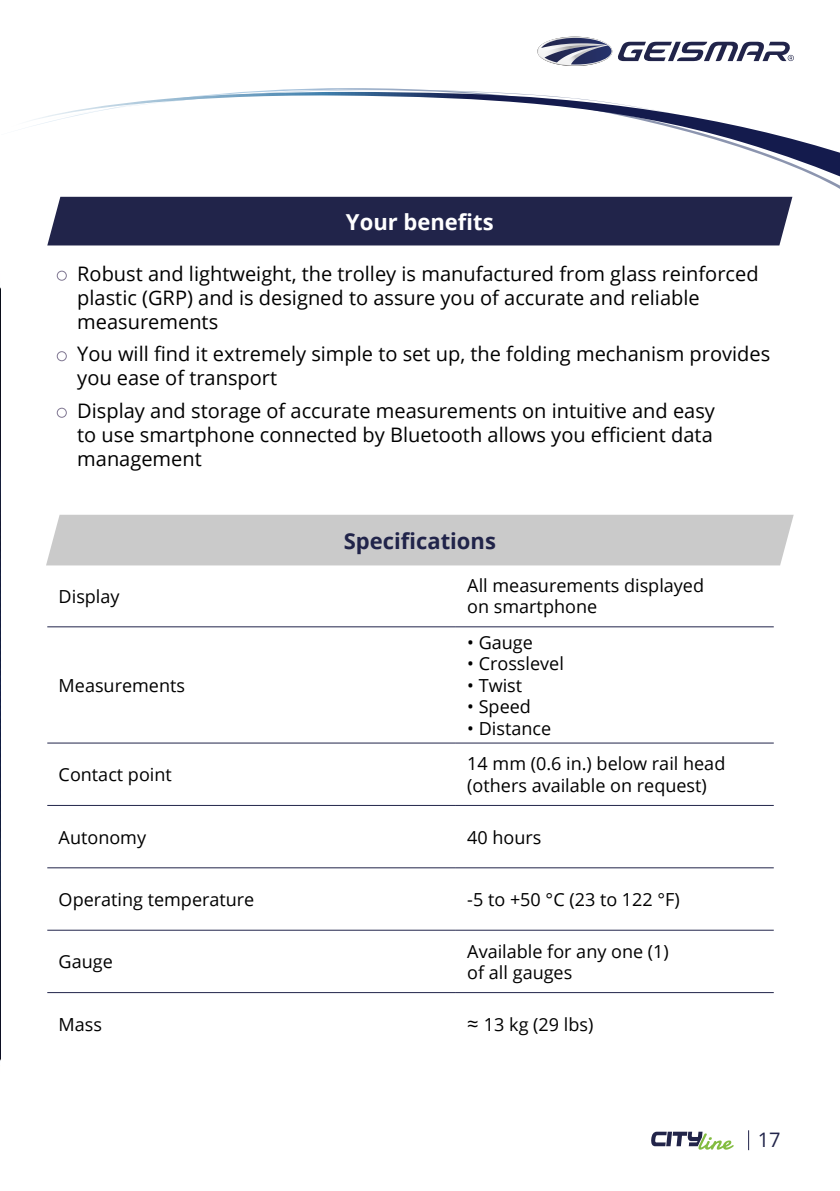
<style>
.page{position:relative;width:840px;height:1191px;background:#fff}
.page>*{position:absolute;margin:0;border:0;box-sizing:border-box;transform-origin:0 0}
.t1{font:700 22px "Open Sans";color:#21244a}
.t2{font:700 22px "Open Sans";color:#fff}
.t3{font:20px/24px "Open Sans";color:#000}
.t4{font:20px "Open Sans";color:#21244a}
.t5{font:18px/21.6px "Open Sans";color:#000}
.s1{font-size:20px}
</style>
<div class="page">
<svg style="left:244px;top:88px;width:595px;height:101px"></svg>
<svg style="left:30px;top:92px;width:809px;height:89px"></svg>
<svg style="left:537px;top:37px;width:256px;height:29px"></svg>
<img style="left:0;top:287px;width:1px;height:774px">
<img style="left:0;top:378px;width:1px;height:620px">
<div style="left:47px;top:197px;width:745px;height:48px;background:#21244a"></div>
<div style="left:57px;top:271px;width:10px;height:10px;border:1px solid #807792;border-radius:50%"></div>
<div style="left:57px;top:351px;width:10px;height:10px;border:1px solid #807792;border-radius:50%"></div>
<div style="left:57px;top:408px;width:10px;height:10px;border:1px solid #807792;border-radius:50%"></div>
<div style="left:46px;top:514px;width:748px;height:52px;background:#cacaca"></div>
<hr style="left:47px;top:626px;width:408px;height:1px;background:#21244a">
<hr style="left:455px;top:626px;width:318px;height:1px;background:#21244a">
<hr style="left:47px;top:742px;width:408px;height:1px;background:#21244a">
<hr style="left:455px;top:742px;width:318px;height:1px;background:#21244a">
<hr style="left:47px;top:805px;width:408px;height:1px;background:#21244a">
<hr style="left:455px;top:805px;width:318px;height:1px;background:#21244a">
<hr style="left:47px;top:867px;width:408px;height:1px;background:#21244a">
<hr style="left:455px;top:867px;width:318px;height:1px;background:#21244a">
<hr style="left:47px;top:929px;width:408px;height:1px;background:#21244a">
<hr style="left:455px;top:929px;width:318px;height:1px;background:#21244a">
<hr style="left:47px;top:992px;width:408px;height:1px;background:#21244a">
<hr style="left:455px;top:992px;width:318px;height:1px;background:#21244a">
<svg style="left:651px;top:1131px;width:82px;height:18px"></svg>
<p class="t2" style="left:346px;top:206px;width:149px">Your benefits</p>
<p class="t3" style="left:77px;top:261px;width:682px">Robust and lightweight, the trolley is manufactured from glass reinforced plastic (GRP) and is designed to assure you of accurate and reliable measurements</p>
<p class="t3" style="left:77px;top:341px;width:694px">You will find it extremely simple to set up, the folding mechanism provides you ease of transport</p>
<p class="t3" style="left:77px;top:398px;width:639px;text-align:justify">Display and storage of accurate measurements on intuitive and easy to use smartphone connected by Bluetooth allows you efficient data management</p>
<p class="t1" style="left:343px;top:525px;width:154px">Specifications</p>
<p class="t5" style="left:59px;top:585px;width:62px">Display</p>
<p class="t5" style="left:467px;top:574px;width:238px">All measurements displayed on smartphone</p>
<p class="t5" style="left:59px;top:674px;width:128px">Measurements</p>
<p class="t5" style="left:467px;top:631px;width:67px">• Gauge</p>
<p class="t5" style="left:467px;top:652px;width:98px">• Crosslevel</p>
<p class="t5" style="left:467px;top:674px;width:56px">• Twist</p>
<p class="t5" style="left:467px;top:695px;width:65px">• Speed</p>
<p class="t5" style="left:467px;top:717px;width:85px">• Distance</p>
<p class="t5" style="left:59px;top:763px;width:115px">Contact point</p>
<p class="t5" style="left:467px;top:752px;width:259px">14 mm (0.6 in.) below rail head (others available on request)</p>
<p class="t5" style="left:59px;top:825px;width:89px">Autonomy</p>
<p class="t5" style="left:467px;top:825px;width:76px">40 hours</p>
<p class="t5" style="left:59px;top:888px;width:197px">Operating temperature</p>
<p class="t5" style="left:467px;top:888px;width:214px">-5 to +50 °C (23 to 122 °F)</p>
<p class="t5" style="left:59px;top:950px;width:56px">Gauge</p>
<p class="t5" style="left:467px;top:939px;width:203px">Available for any one (1) of all gauges</p>
<p class="t5" style="left:59px;top:1013px;width:45px">Mass</p>
<p class="t5" style="left:467px;top:1013px;width:127px"><span class="s1">≈</span> 13 kg (29 lbs)</p>
<p class="t4" style="left:757px;top:1126px;width:24px">17</p>
</div>
